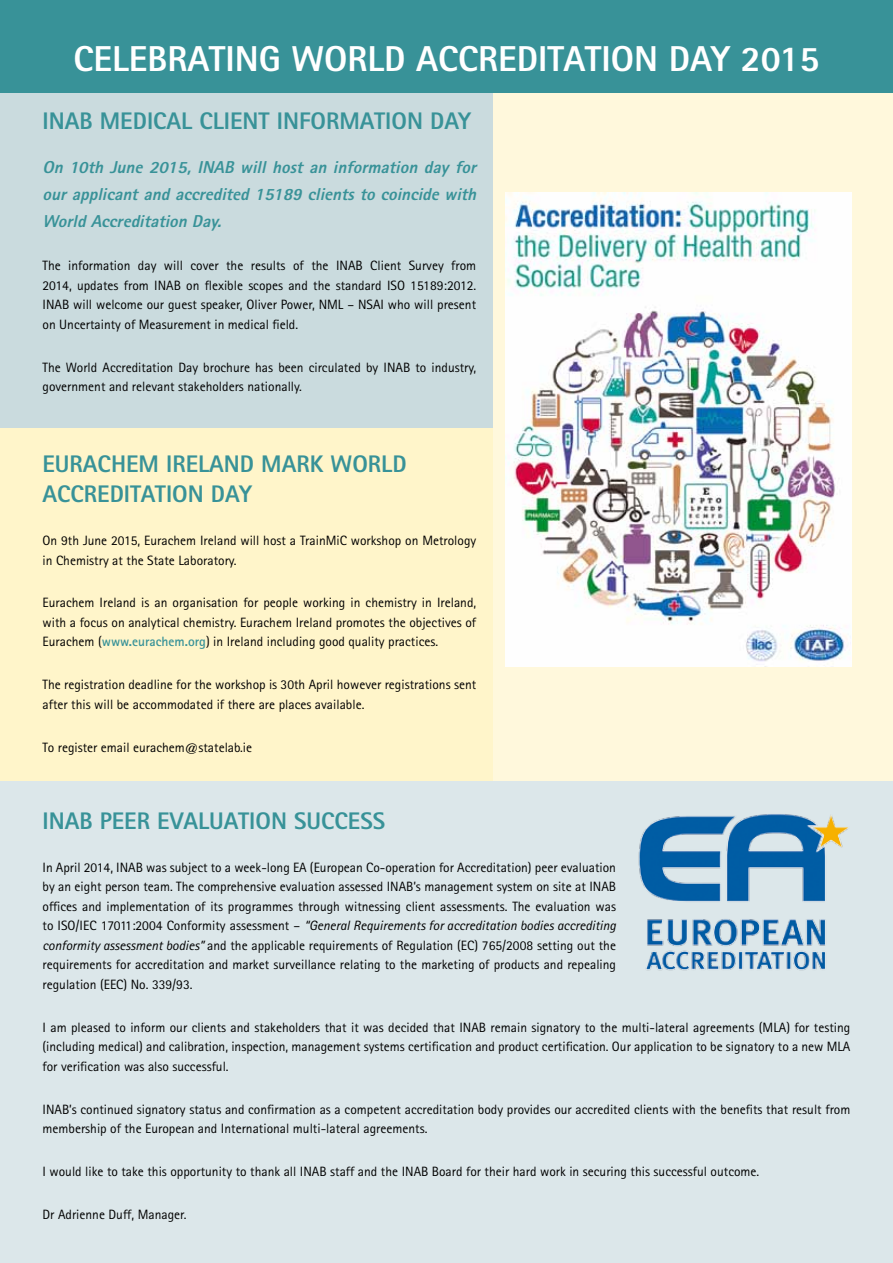
<style>
.page{position:relative;width:893px;height:1263px;background:#389298}
.page>*{position:absolute;margin:0;border:0;box-sizing:border-box;transform-origin:0 0}
.t1{font:800 36px "Rotis Sans Serif";color:#fff}
.t2{font:800 24px "Rotis Sans Serif";color:#389298}
.t3{font:italic 800 17.25px/27px "Rotis Sans Serif";color:#389298;text-align:justify}
.t4{font:13.5px/19.5px "Rotis Sans Serif";color:#000;text-align:justify}
.s1{font-weight:700;color:#389298}
.s2{font-style:italic}
</style>
<div class="page">
<div style="left:0;top:94px;width:893px;height:845px;background:#fff8dc"></div>
<div style="left:0;top:418px;width:492px;height:370px;background:#fff5ca"></div>
<div style="left:0;top:94px;width:492px;height:334px;background:#cadbde"></div>
<div style="left:0;top:781px;width:893px;height:482px;background:#dce7ea"></div>
<img style="left:506px;top:193px;width:346px;height:473px">
<img style="left:638px;top:814px;width:211px;height:157px">
<h1 class="t1" style="left:73px;top:36px;width:748px">CELEBRATING WORLD ACCREDITATION DAY 2015</h1>
<h2 class="t2" style="left:43px;top:106px;width:13px">INAB</h2>
<h2 class="t2" style="left:100px;top:106px;width:60px">MEDICAL</h2>
<h2 class="t2" style="left:199px;top:106px;width:13px">CLIENT</h2>
<h2 class="t2" style="left:277px;top:106px;width:14px">INFOR</h2>
<h2 class="t2" style="left:339px;top:106px;width:34px">MATION</h2>
<h2 class="t2" style="left:430px;top:106px;width:29px">DAY</h2>
<p class="t3" style="left:43px;top:154px;width:166px">On 10th June 2015, INAB</p>
<p class="t3" style="left:43px;top:154px;width:440px;text-indent:198px">will host an information day for our applicant and accredited 15189 clients to coincide with World Accreditation Day.</p>
<p class="t4" style="left:43px;top:256px;width:435px">The information day will cover the results of the INAB Client Survey from 2014, updates from INAB on flexible scopes and the standard ISO 15189:2012.<br>INAB will welcome our guest speaker, Oliver Power, NML – NSAI who will present on Uncertainty of Measurement in medical field.</p>
<p class="t4" style="left:43px;top:357px;width:435px">The World Accreditation Day brochure has been circulated by INAB to industry, government and relevant stakeholders nationally.</p>
<h2 class="t2" style="left:43px;top:449px;width:15px">EURACHE</h2>
<h2 class="t2" style="left:139px;top:449px;width:41px">M IRELAN</h2>
<h2 class="t2" style="left:240px;top:449px;width:168px">D MARK WORLD</h2>
<h2 class="t2" style="left:43px;top:479px;width:15px">ACCRE</h2>
<h2 class="t2" style="left:110px;top:479px;width:27px">DITATION</h2>
<h2 class="t2" style="left:211px;top:479px;width:29px">DAY</h2>
<p class="t4" style="left:43px;top:531px;width:435px">On 9th June 2015, Eurachem Ireland will host a TrainMiC workshop on Metrology in Chemistry at the State Laboratory.</p>
<p class="t4" style="left:43px;top:593px;width:435px">Eurachem Ireland is an organisation for people working in chemistry in Ireland, with a focus on analytical chemistry. Eurachem Ireland promotes the objectives of Eurachem (<span class="s1">www.eurachem.org</span>) in Ireland including good quality practices.</p>
<p class="t4" style="left:43px;top:675px;width:435px">The registration deadline for the workshop is 30th April however registrations sent after this will be accommodated if there are places available.</p>
<p class="t4" style="left:43px;top:737px;width:211px">To register email eurachem@statelab.ie</p>
<h2 class="t2" style="left:43px;top:805px;width:13px">INAB</h2>
<h2 class="t2" style="left:100px;top:805px;width:13px">PEER</h2>
<h2 class="t2" style="left:157px;top:805px;width:14px">EVALUATION</h2>
<h2 class="t2" style="left:294px;top:805px;width:27px">SUCCE</h2>
<h2 class="t2" style="left:360px;top:805px;width:26px">SS</h2>
<p class="t4" style="left:43px;top:857px;width:575px">In April 2014, INAB was subject to a week-long EA (European Co-operation for Accreditation) peer evaluation by an eight person team. The comprehensive evaluation assessed INAB’s management system on site at INAB offices and implementation of its programmes through witnessing client assessments. The evaluation was to ISO/IEC 17011:2004 Conformity assessment – <span class="s2">“General Requirements for accreditation bodies accrediting conformity assessment bodies”</span> and the applicable requirements of Regulation (EC) 765/2008 setting out the requirements for accreditation and market surveillance relating to the marketing of products and repealing regulation (EEC) No. 339/93.</p>
<p class="t4" style="left:43px;top:1017px;width:809px">I am pleased to inform our clients and stakeholders that it was decided that INAB remain signatory to the multi-lateral agreements (MLA) for testing (including medical) and calibration, inspection, management systems certification and product certification. Our application to be signatory to a new MLA for verification was also successful.</p>
<p class="t4" style="left:43px;top:1099px;width:809px">INAB’s continued signatory status and confirmation as a competent accreditation body provides our accredited clients with the benefits that result from membership of the European and International multi-lateral agreements.</p>
<p class="t4" style="left:43px;top:1161px;width:718px">I would like to take this opportunity to thank all INAB staff and the INAB Board for their hard work in securing this successful outcome.</p>
<p class="t4" style="left:43px;top:1204px;width:145px">Dr Adrienne Duff, Manager.</p>
</div>
